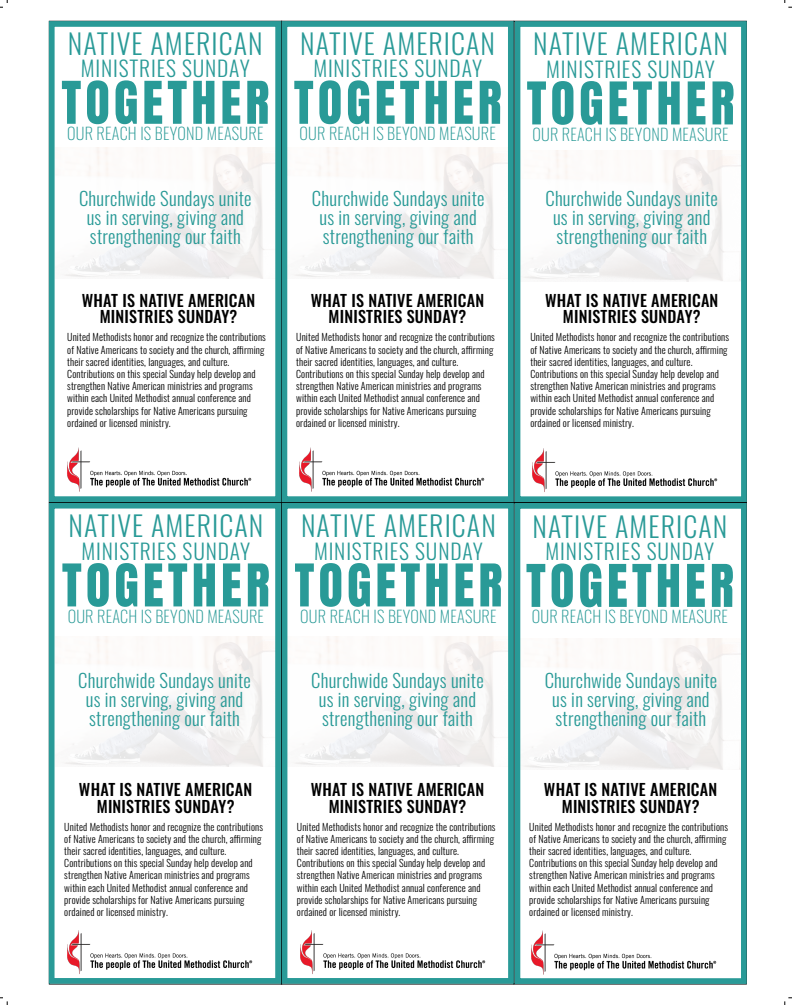
<style>
.page{position:relative;width:792px;height:1005px;background:#fff}
.page>*{position:absolute;margin:0;border:0;box-sizing:border-box;transform-origin:0 0}
.t1{font:50.04px "Anton";letter-spacing:.085em;color:#299a97}
.t2{font:300 27.88px "Oswald";letter-spacing:.04em;color:#299a97}
.t3{font:300 21.48px "Oswald";letter-spacing:.04em;color:#299a97}
.t4{font:300 18.64px/19.2px "Oswald";letter-spacing:.015em;color:#299a97;text-align:center}
.t5{font:200 16.36px "Oswald";letter-spacing:.015em;color:#299a97}
.t6{font:500 16.12px/16.6px "Oswald";letter-spacing:.015em;color:#000;text-align:center}
.t7{font:300 10px/12.2px "Oswald";letter-spacing:.015em;color:#000}
</style>
<div class="page">
<svg style="left:0;top:0;width:8px;height:8px"></svg>
<svg style="left:784px;top:0;width:7px;height:8px"></svg>
<svg style="left:0;top:997px;width:8px;height:7px"></svg>
<svg style="left:784px;top:997px;width:7px;height:7px"></svg>
<div style="left:4px;top:4px;width:784px;height:997px;background:#fff"></div>
<img style="left:65px;top:148px;width:209px;height:130px">
<img style="left:295px;top:148px;width:211px;height:130px">
<img style="left:523px;top:150px;width:216px;height:131px">
<img style="left:65px;top:636px;width:209px;height:130px">
<img style="left:295px;top:636px;width:211px;height:130px">
<img style="left:524px;top:638px;width:215px;height:131px">
<div style="left:49px;top:21px;width:232px;height:481px;border:6px solid #299a97"></div>
<img style="left:67px;top:447px;width:185px;height:45px">
<div style="left:281px;top:21px;width:232px;height:481px;border:6px solid #299a97"></div>
<img style="left:299px;top:447px;width:186px;height:45px">
<div style="left:514px;top:21px;width:232px;height:481px;border:6px solid #299a97"></div>
<img style="left:532px;top:448px;width:186px;height:44px">
<div style="left:49px;top:503px;width:232px;height:480px;border:6px solid #299a97"></div>
<img style="left:67px;top:930px;width:186px;height:44px">
<div style="left:281px;top:503px;width:232px;height:480px;border:6px solid #299a97"></div>
<img style="left:300px;top:930px;width:186px;height:44px">
<div style="left:514px;top:503px;width:232px;height:480px;border:6px solid #299a97"></div>
<img style="left:531px;top:930px;width:186px;height:45px">
<h2 class="t2" style="left:68px;top:19px;width:196px">NATIVE AMERICAN</h2>
<h3 class="t3" style="left:81px;top:49px;width:170px">MINISTRIES SUNDAY</h3>
<h1 class="t1" style="left:61px;top:77px;width:209px">TOGETHER</h1>
<h3 class="t5" style="left:67px;top:119px;width:198px">OUR REACH IS BEYOND MEASURE</h3>
<h2 class="t2" style="left:300px;top:19px;width:196px">NATIVE AMERICAN</h2>
<h3 class="t3" style="left:313px;top:49px;width:170px">MINISTRIES SUNDAY</h3>
<h1 class="t1" style="left:293px;top:77px;width:209px">TOGETHER</h1>
<h3 class="t5" style="left:299px;top:119px;width:198px">OUR REACH IS BEYOND MEASURE</h3>
<h2 class="t2" style="left:533px;top:19px;width:196px">NATIVE AMERICAN</h2>
<h3 class="t3" style="left:546px;top:50px;width:170px">MINISTRIES SUNDAY</h3>
<h1 class="t1" style="left:526px;top:78px;width:209px">TOGETHER</h1>
<h3 class="t5" style="left:532px;top:120px;width:198px">OUR REACH IS BEYOND MEASURE</h3>
<h3 class="t4" style="left:79px;top:187px;width:174px">Churchwide Sundays unite us in serving, giving and strengthening our faith</h3>
<h3 class="t4" style="left:312px;top:187px;width:174px">Churchwide Sundays unite us in serving, giving and strengthening our faith</h3>
<h3 class="t4" style="left:545px;top:187px;width:174px">Churchwide Sundays unite us in serving, giving and strengthening our faith</h3>
<h3 class="t6" style="left:82px;top:293px;width:175px">WHAT IS NATIVE AMERICAN<br>MINISTRIES SUNDAY?</h3>
<p class="t7" style="left:67px;top:330px;width:200px">United Methodists honor and recognize the contributions of Native Americans to society and the church, affirming their sacred identities, languages, and culture.<br>Contributions on this special Sunday help develop and strengthen Native American ministries and programs within each United Methodist annual conference and provide scholarships for Native Americans pursuing ordained or licensed ministry.</p>
<h3 class="t6" style="left:310px;top:293px;width:175px">WHAT IS NATIVE AMERICAN<br>MINISTRIES SUNDAY?</h3>
<p class="t7" style="left:296px;top:330px;width:200px">United Methodists honor and recognize the contributions of Native Americans to society and the church, affirming their sacred identities, languages, and culture.<br>Contributions on this special Sunday help develop and strengthen Native American ministries and programs within each United Methodist annual conference and provide scholarships for Native Americans pursuing ordained or licensed ministry.</p>
<h3 class="t6" style="left:544px;top:293px;width:175px">WHAT IS NATIVE AMERICAN<br>MINISTRIES SUNDAY?</h3>
<p class="t7" style="left:530px;top:330px;width:200px">United Methodists honor and recognize the contributions of Native Americans to society and the church, affirming their sacred identities, languages, and culture.<br>Contributions on this special Sunday help develop and strengthen Native American ministries and programs within each United Methodist annual conference and provide scholarships for Native Americans pursuing ordained or licensed ministry.</p>
<h2 class="t2" style="left:68px;top:501px;width:196px">NATIVE AMERICAN</h2>
<h3 class="t3" style="left:81px;top:531px;width:170px">MINISTRIES SUNDAY</h3>
<h1 class="t1" style="left:62px;top:560px;width:209px">TOGETHER</h1>
<h3 class="t5" style="left:68px;top:601px;width:198px">OUR REACH IS BEYOND MEASURE</h3>
<h2 class="t2" style="left:301px;top:501px;width:196px">NATIVE AMERICAN</h2>
<h3 class="t3" style="left:314px;top:531px;width:170px">MINISTRIES SUNDAY</h3>
<h1 class="t1" style="left:294px;top:560px;width:209px">TOGETHER</h1>
<h3 class="t5" style="left:300px;top:601px;width:198px">OUR REACH IS BEYOND MEASURE</h3>
<h2 class="t2" style="left:532px;top:501px;width:196px">NATIVE AMERICAN</h2>
<h3 class="t3" style="left:545px;top:532px;width:170px">MINISTRIES SUNDAY</h3>
<h1 class="t1" style="left:525px;top:560px;width:209px">TOGETHER</h1>
<h3 class="t5" style="left:531px;top:602px;width:198px">OUR REACH IS BEYOND MEASURE</h3>
<h3 class="t4" style="left:78px;top:668px;width:174px">Churchwide Sundays unite us in serving, giving and strengthening our faith</h3>
<h3 class="t4" style="left:311px;top:668px;width:174px">Churchwide Sundays unite us in serving, giving and strengthening our faith</h3>
<h3 class="t4" style="left:544px;top:668px;width:174px">Churchwide Sundays unite us in serving, giving and strengthening our faith</h3>
<h3 class="t6" style="left:79px;top:782px;width:175px">WHAT IS NATIVE AMERICAN<br>MINISTRIES SUNDAY?</h3>
<p class="t7" style="left:64px;top:819px;width:200px">United Methodists honor and recognize the contributions of Native Americans to society and the church, affirming their sacred identities, languages, and culture.<br>Contributions on this special Sunday help develop and strengthen Native American ministries and programs within each United Methodist annual conference and provide scholarships for Native Americans pursuing ordained or licensed ministry.</p>
<h3 class="t6" style="left:311px;top:782px;width:175px">WHAT IS NATIVE AMERICAN<br>MINISTRIES SUNDAY?</h3>
<p class="t7" style="left:297px;top:819px;width:200px">United Methodists honor and recognize the contributions of Native Americans to society and the church, affirming their sacred identities, languages, and culture.<br>Contributions on this special Sunday help develop and strengthen Native American ministries and programs within each United Methodist annual conference and provide scholarships for Native Americans pursuing ordained or licensed ministry.</p>
<h3 class="t6" style="left:543px;top:782px;width:175px">WHAT IS NATIVE AMERICAN<br>MINISTRIES SUNDAY?</h3>
<p class="t7" style="left:529px;top:819px;width:200px">United Methodists honor and recognize the contributions of Native Americans to society and the church, affirming their sacred identities, languages, and culture.<br>Contributions on this special Sunday help develop and strengthen Native American ministries and programs within each United Methodist annual conference and provide scholarships for Native Americans pursuing ordained or licensed ministry.</p>
</div>
